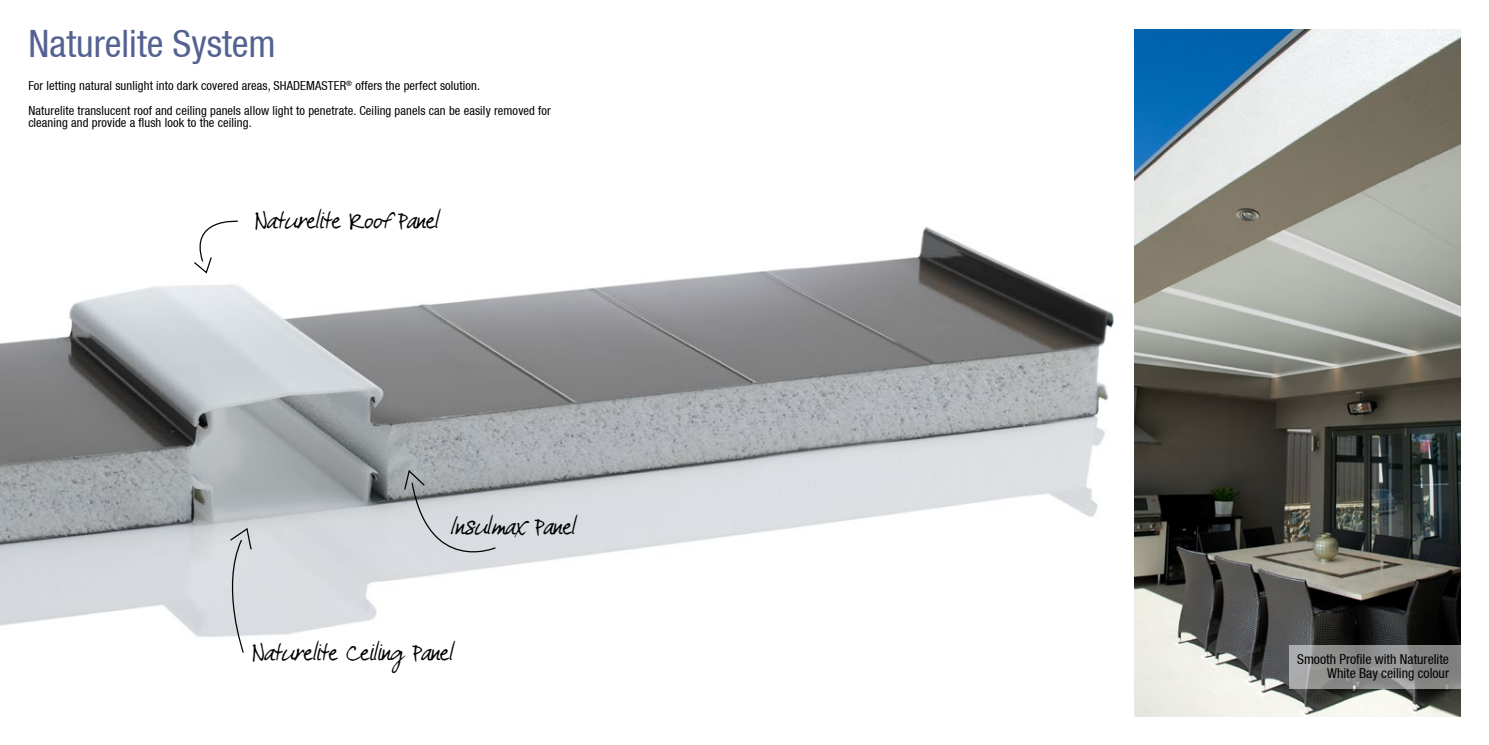
<style>
.page{position:relative;width:1489px;height:745px;background:#fff}
.page>*{position:absolute;margin:0;border:0;box-sizing:border-box;transform-origin:0 0}
.t1{font:condensed 37.75px "Helvetica Neue LT";color:#546292}
.t2{font:30px "Comeunto Me";color:#000}
.t3{font:condensed 13.75px/13.8px "Helvetica Neue LT";color:#000;text-align:right}
.t4{font:condensed 12.5px/25px "Helvetica Neue LT";letter-spacing:.01em;color:#000}
</style>
<div class="page">
<img style="left:1134px;top:29px;width:326px;height:687px">
<img style="left:0;top:227px;width:1114px;height:410px">
<svg style="left:403px;top:468px;width:93px;height:107px;background:#c2c6c9"></svg>
<svg style="left:188px;top:220px;width:51px;height:54px"></svg>
<svg style="left:220px;top:526px;width:32px;height:127px;background:#d3d6da"></svg>
<svg style="left:1289px;top:645px;width:171px;height:43px;background:#8f8f8f"></svg>
<h1 class="t1" style="left:28px;top:21px;width:249px">Naturelite System</h1>
<p class="t4" style="left:28px;top:73px;width:524px">For letting natural sunlight into dark covered areas, SHADEMASTER<sup>®</sup> offers the perfect solution.<br>Naturelite translucent roof and ceiling panels allow light to penetrate. Ceiling panels can be easily removed for</p>
<p class="t4" style="left:28px;top:110px;width:225px">cleaning and provide a flush look to the ceiling.</p>
<h2 class="t2" style="left:255px;top:202px;width:186px">Naturelite Roof Panel</h2>
<h2 class="t2" style="left:450px;top:507px;width:127px">Insulmax Panel</h2>
<h2 class="t2" style="left:252px;top:633px;width:203px">Naturelite Ceiling Panel</h2>
<p class="t3" style="left:1296px;top:652px;width:153px">Smooth Profile with Naturelite<br>White Bay ceiling colour</p>
</div>
